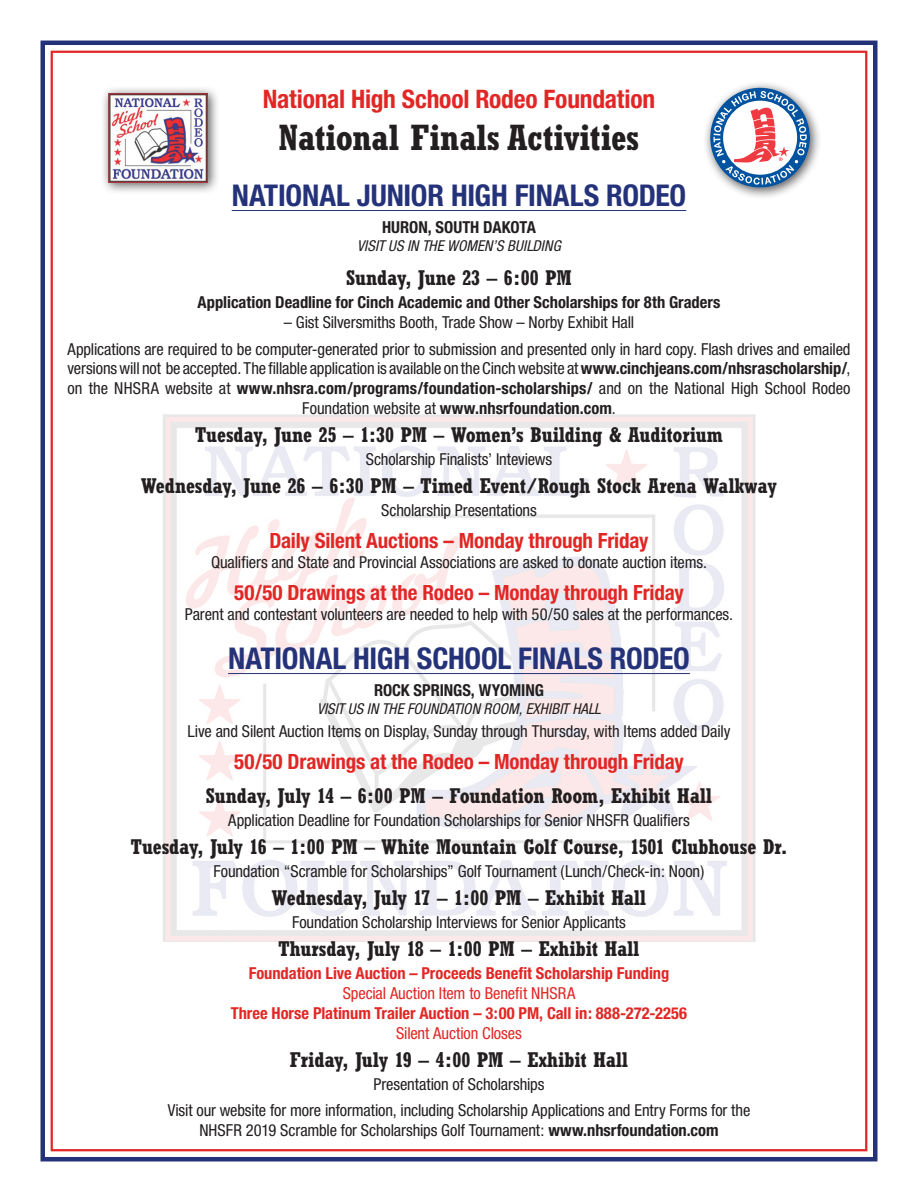
<style>
.page{position:relative;width:918px;height:1202px;background:#fff}
.page>*{position:absolute;margin:0;border:0;box-sizing:border-box;transform-origin:0 0}
.t1{font:700 condensed 36px "Rockwell";letter-spacing:-.005em;color:#231f20}
.t2{font:700 condensed 30px "Helvetica Neue";letter-spacing:-.01em;color:#243279}
.t3{font:700 condensed 25.5px "Helvetica Neue";letter-spacing:-.01em;color:#e12725}
.t4{font:700 condensed 21px "Rockwell";letter-spacing:-.005em;color:#231f20}
.t5{font:700 condensed 21px "Helvetica Neue";letter-spacing:-.01em;color:#e12725}
.t6{font:condensed 16.5px/26.5px "Helvetica Neue";letter-spacing:-.005em;color:#231f20;text-align:center}
.t7{font:700 condensed 16.5px "Helvetica Neue";letter-spacing:-.005em;color:#e12725}
.t8{font:700 condensed 16.5px "Helvetica Neue";letter-spacing:-.005em;color:#231f20}
.t9{font:condensed 16.5px "Helvetica Neue";letter-spacing:-.005em;color:#e12725}
.t10{font:italic condensed 15px "Helvetica Neue";letter-spacing:.005em;color:#231f20}
.s1{font-weight:700}
</style>
<div class="page">
<img style="left:163px;top:414px;width:593px;height:527px">
<div style="left:40px;top:40px;width:838px;height:1121px;border:4px solid #243279"></div>
<hr style="left:232px;top:210px;width:454px;height:1px;background:#243279">
<hr style="left:228px;top:673px;width:462px;height:1px;background:#243279">
<div style="left:703px;top:80px;width:120px;height:120px;background:#231f20;opacity:.75"></div>
<svg style="left:710px;top:88px;width:100px;height:100px"></svg>
<div style="left:100px;top:85px;width:120px;height:109px;background:#231f20;opacity:.75"></div>
<img style="left:108px;top:93px;width:100px;height:89px">
<h3 class="t3" style="left:263px;top:83px;width:394px">National High School Rodeo Foundation</h3>
<h1 class="t1" style="left:279px;top:116px;width:362px">National Finals Activities</h1>
<h2 class="t2" style="left:232px;top:177px;width:456px">NATIONAL JUNIOR HIGH FINALS RODEO</h2>
<p class="t8" style="left:382px;top:217px;width:155px">HURON, SOUTH DAKOTA</p>
<p class="t10" style="left:357px;top:237px;width:205px">VISIT US IN THE WOMEN’S BUILDING</p>
<p class="t4" style="left:346px;top:265px;width:227px">Sunday, June 23 – 6:00 PM</p>
<p class="t8" style="left:198px;top:292px;width:524px">Application Deadline for Cinch Academic and Other Scholarships for 8th Graders</p>
<p class="t6" style="left:68px;top:309px;width:785px">– Gist Silversmiths Booth, Trade Show – Norby Exhibit Hall<br>Applications are required to be computer-generated prior to submission and presented only in hard copy. Flash drives and emailed</p>
<p class="t6" style="left:68px;top:358px;width:785px;line-height:19.8px">versions will not be accepted. The fillable application is available on the Cinch website at <span class="s1">www.cinchjeans.com/nhsrascholarship/</span>, on the NHSRA website at <span class="s1">www.nhsra.com/programs/foundation-scholarships/</span> and on the National High School Rodeo<br>Foundation website at <span class="s1">www.nhsrfoundation.com</span>.</p>
<p class="t4" style="left:195px;top:422px;width:529px">Tuesday, June 25 – 1:30 PM – Women’s Building &amp; Auditorium</p>
<p class="t6" style="left:366px;top:446px;width:188px">Scholarship Finalists’ Inteviews</p>
<p class="t4" style="left:141px;top:473px;width:637px">Wednesday, June 26 – 6:30 PM – Timed Event/Rough Stock Arena Walkway</p>
<p class="t6" style="left:381px;top:497px;width:157px">Scholarship Presentations</p>
<p class="t5" style="left:269px;top:528px;width:381px">Daily Silent Auctions – Monday through Friday</p>
<p class="t6" style="left:211px;top:548px;width:497px">Qualifiers and State and Provincial Associations are asked to donate auction items.</p>
<p class="t5" style="left:234px;top:579px;width:451px">50/50 Drawings at the Rodeo – Monday through Friday</p>
<p class="t6" style="left:185px;top:600px;width:550px">Parent and contestant volunteers are needed to help with 50/50 sales at the performances.</p>
<h2 class="t2" style="left:228px;top:640px;width:463px">NATIONAL HIGH SCHOOL FINALS RODEO</h2>
<p class="t8" style="left:374px;top:679px;width:171px">ROCK SPRINGS, WYOMING</p>
<p class="t10" style="left:317px;top:699px;width:285px">VISIT US IN THE FOUNDATION ROOM, EXHIBIT HALL</p>
<p class="t6" style="left:188px;top:717px;width:544px">Live and Silent Auction Items on Display, Sunday through Thursday, with Items added Daily</p>
<p class="t5" style="left:234px;top:748px;width:451px">50/50 Drawings at the Rodeo – Monday through Friday</p>
<p class="t4" style="left:206px;top:783px;width:508px">Sunday, July 14 – 6:00 PM – Foundation Room, Exhibit Hall</p>
<p class="t6" style="left:228px;top:807px;width:463px">Application Deadline for Foundation Scholarships for Senior NHSFR Qualifiers</p>
<p class="t4" style="left:131px;top:834px;width:658px">Tuesday, July 16 – 1:00 PM – White Mountain Golf Course, 1501 Clubhouse Dr.</p>
<p class="t6" style="left:213px;top:858px;width:493px">Foundation “Scramble for Scholarships” Golf Tournament (Lunch/Check-in: Noon)</p>
<p class="t4" style="left:272px;top:885px;width:376px">Wednesday, July 17 – 1:00 PM – Exhibit Hall</p>
<p class="t6" style="left:292px;top:909px;width:335px">Foundation Scholarship Interviews for Senior Applicants</p>
<p class="t4" style="left:278px;top:936px;width:363px">Thursday, July 18 – 1:00 PM – Exhibit Hall</p>
<p class="t7" style="left:249px;top:963px;width:422px">Foundation Live Auction – Proceeds Benefit Scholarship Funding</p>
<p class="t9" style="left:343px;top:983px;width:234px">Special Auction Item to Benefit NHSRA</p>
<p class="t7" style="left:231px;top:1003px;width:458px">Three Horse Platinum Trailer Auction – 3:00 PM, Call in: 888-272-2256</p>
<p class="t9" style="left:396px;top:1023px;width:127px">Silent Auction Closes</p>
<p class="t4" style="left:290px;top:1046px;width:340px">Friday, July 19 – 4:00 PM – Exhibit Hall</p>
<p class="t6" style="left:168px;top:1070px;width:584px">Presentation of Scholarships<br>Visit our website for more information, including Scholarship Applications and Entry Forms for the</p>
<p class="t6" style="left:199px;top:1116px;width:521px">NHSFR 2019 Scramble for Scholarships Golf Tournament: <span class="s1">www.nhsrfoundation.com</span></p>
</div>
